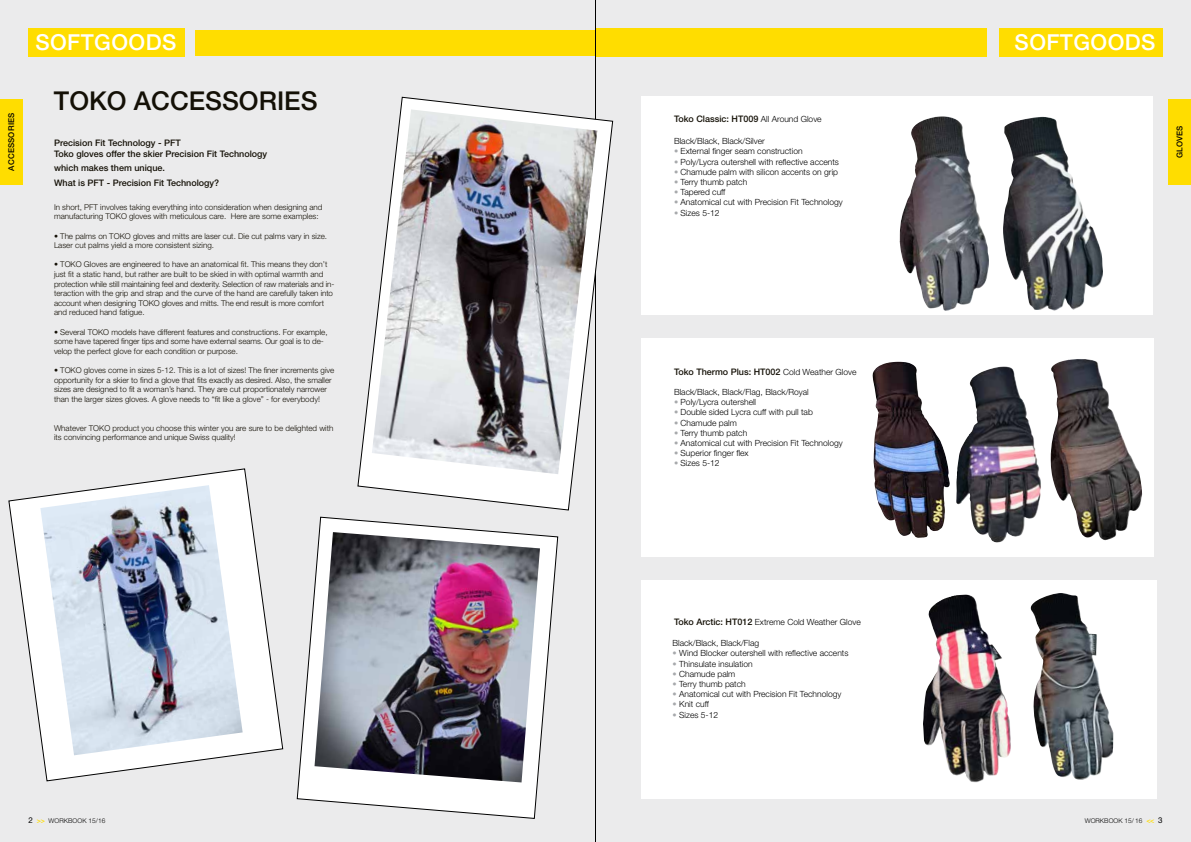
<style>
.page{position:relative;width:1191px;height:842px;background:#fff}
.page>*{position:absolute;margin:0;border:0;box-sizing:border-box;transform-origin:0 0}
.t1{font:500 26px "Helvetica Neue LT Std";color:#141006}
.t2{font:500 22px "Helvetica Neue LT Std";letter-spacing:.02em;color:#fff}
.t3{font:500 9px/10.8px "Helvetica Neue LT Std";color:#141006}
.t4{font:300 8.5px "Helvetica Neue LT Std";color:#000}
.t5{font:300 8px/9.6px "Helvetica Neue LT Std";color:#141006}
.t6{font:500 8px "Helvetica Neue LT Std";letter-spacing:.02em;color:#000}
.t7{font:300 6.5px "Helvetica Neue LT Std";letter-spacing:.01em;color:#000}
.s1{font-weight:300;font-size:8.5px;color:#000}
.s2{color:#a7a9ac}
.s3{font-weight:500;font-size:9px;color:#141006}
.s4{font-weight:400;font-size:8px}
.s5{font-weight:500;font-size:7px;color:#fd0}
</style>
<div class="page">
<div style="left:0;top:0;width:595px;height:842px;background:#ebebec"></div>
<div style="left:595px;top:0;width:596px;height:842px;background:#ebebec"></div>
<div style="left:595px;top:28px;width:392px;height:29px;background:#fd0"></div>
<div style="left:195px;top:30px;width:400px;height:25px;background:#fd0"></div>
<div style="left:28px;top:28px;width:157px;height:29px;background:#fd0"></div>
<div style="left:998px;top:28px;width:164px;height:29px;background:#fd0"></div>
<hr style="left:595px;top:0;width:1px;height:842px;background:#000">
<div style="left:641px;top:580px;width:515px;height:218px;background:#fff"></div>
<div style="left:641px;top:339px;width:512px;height:218px;background:#fff"></div>
<svg style="left:8px;top:468px;width:276px;height:314px"></svg>
<img style="left:40px;top:485px;width:203px;height:270px">
<img style="left:1050px;top:359px;width:92px;height:181px">
<img style="left:923px;top:595px;width:88px;height:188px">
<div style="left:641px;top:97px;width:511px;height:218px;background:#fff"></div>
<img style="left:956px;top:367px;width:85px;height:176px">
<img style="left:872px;top:363px;width:73px;height:175px">
<img style="left:1030px;top:593px;width:83px;height:187px">
<img style="left:899px;top:116px;width:90px;height:195px">
<img style="left:1003px;top:117px;width:100px;height:194px">
<svg style="left:357px;top:96px;width:257px;height:415px"></svg>
<img style="left:372px;top:109px;width:225px;height:365px">
<svg style="left:296px;top:516px;width:263px;height:303px"></svg>
<img style="left:314px;top:532px;width:226px;height:250px">
<div style="left:1168px;top:99px;width:23px;height:85px;background:#fd0"></div>
<div style="left:0;top:99px;width:23px;height:85px;background:#fd0"></div>
<h2 class="t2" style="left:35px;top:29px;width:142px">SOFTGOODS</h2>
<h2 class="t2" style="left:1014px;top:29px;width:142px">SOFTGOODS</h2>
<h1 class="t1" style="left:54px;top:86px;width:265px">TOKO ACCESSORIES</h1>
<p class="t6" style="left:7px;top:171px;width:60px;rotate:-90deg">ACCESSORIES</p>
<p class="t3" style="left:674px;top:113px;width:149px">Toko Classic: HT009 <span class="s1">All Around Glove</span></p>
<p class="t4" style="left:674px;top:136px;width:92px">Black/Black, Black/Silver</p>
<p class="t4" style="left:674px;top:146px;width:130px"><span class="s2">•</span> External finger seam construction</p>
<p class="t4" style="left:674px;top:156px;width:167px"><span class="s2">•</span> Poly/Lycra outershell with reflective accents</p>
<p class="t4" style="left:674px;top:167px;width:166px"><span class="s2">•</span> Chamude palm with silicon accents on grip</p>
<p class="t4" style="left:674px;top:177px;width:75px"><span class="s2">•</span> Terry thumb patch</p>
<p class="t4" style="left:674px;top:187px;width:53px"><span class="s2">•</span> Tapered cuff</p>
<p class="t4" style="left:674px;top:197px;width:170px"><span class="s2">•</span> Anatomical cut with Precision Fit Technology</p>
<p class="t4" style="left:674px;top:207px;width:47px"><span class="s2">•</span> Sizes 5-12</p>
<p class="t3" style="left:54px;top:137px;width:215px">Precision Fit Technology - PFT<br>Toko gloves offer the skier Precision Fit Technology</p>
<p class="t3" style="left:54px;top:161px;width:167px;line-height:14.4px">which makes them unique.<br>What is PFT - Precision Fit Technology?</p>
<p class="t5" style="left:54px;top:202px;width:270px">In short, PFT involves taking everything into consideration when designing and manufacturing TOKO gloves with meticulous care. Here are some examples:</p>
<p class="t5" style="left:54px;top:231px;width:275px">• The palms on TOKO gloves and mitts are laser cut. Die cut palms vary in size.<br>Laser cut palms yield a more consistent sizing.</p>
<p class="t5" style="left:54px;top:259px;width:282px">• TOKO Gloves are engineered to have an anatomical fit. This means they don’t just fit a static hand, but rather are built to be skied in with optimal warmth and protection while still maintaining feel and dexterity. Selection of raw materials and in&shy;teraction with the grip and strap and the curve of the hand are carefully taken into account when designing TOKO gloves and mitts. The end result is more comfort and reduced hand fatigue.</p>
<p class="t5" style="left:54px;top:327px;width:275px">• Several TOKO models have different features and constructions. For example, some have tapered finger tips and some have external seams. Our goal is to de&shy;velop the perfect glove for each condition or purpose.</p>
<p class="t5" style="left:54px;top:365px;width:282px">• TOKO gloves come in sizes 5-12. This is a lot of sizes! The finer increments give opportunity for a skier to find a glove that fits exactly as desired. Also, the smaller sizes are designed to fit a woman’s hand. They are cut proportionately narrower than the larger sizes gloves. A glove needs to “fit like a glove” - for everybody!</p>
<p class="t5" style="left:54px;top:423px;width:281px">Whatever TOKO product you choose this winter you are sure to be delighted with its convincing performance and unique Swiss quality!</p>
<p class="t3" style="left:674px;top:367px;width:184px">Toko Thermo Plus: HT002 <span class="s1">Cold Weather Glove</span></p>
<p class="t4" style="left:674px;top:387px;width:136px">Black/Black, Black/Flag, Black/Royal</p>
<p class="t4" style="left:674px;top:397px;width:84px"><span class="s2">•</span> Poly/Lycra outershell</p>
<p class="t4" style="left:674px;top:407px;width:140px"><span class="s2">•</span> Double sided Lycra cuff with pull tab</p>
<p class="t4" style="left:674px;top:417px;width:64px"><span class="s2">•</span> Chamude palm</p>
<p class="t4" style="left:674px;top:428px;width:75px"><span class="s2">•</span> Terry thumb patch</p>
<p class="t4" style="left:674px;top:438px;width:170px"><span class="s2">•</span> Anatomical cut with Precision Fit Technology</p>
<p class="t4" style="left:674px;top:448px;width:76px"><span class="s2">•</span> Superior finger flex</p>
<p class="t4" style="left:674px;top:458px;width:47px"><span class="s2">•</span> Sizes 5-12</p>
<p class="t6" style="left:1174px;top:158px;width:34px;rotate:-90deg">GLOVES</p>
<p class="t4" style="left:674px;top:617px;width:188px"><span class="s3">Toko Arctic: HT012</span> Extreme Cold Weather Glove</p>
<p class="t4" style="left:672px;top:638px;width:88px">Black/Black, Black/Flag</p>
<p class="t4" style="left:672px;top:648px;width:177px"><span class="s2">•</span> Wind Blocker outershell with reflective accents</p>
<p class="t4" style="left:672px;top:658px;width:82px"><span class="s2">•</span> Thinsulate insulation</p>
<p class="t4" style="left:672px;top:669px;width:64px"><span class="s2">•</span> Chamude palm</p>
<p class="t4" style="left:672px;top:679px;width:75px"><span class="s2">•</span> Terry thumb patch</p>
<p class="t4" style="left:672px;top:689px;width:170px"><span class="s2">•</span> Anatomical cut with Precision Fit Technology</p>
<p class="t4" style="left:672px;top:699px;width:38px"><span class="s2">•</span> Knit cuff</p>
<p class="t4" style="left:672px;top:709px;width:47px"><span class="s2">•</span> Sizes 5-12</p>
<p class="t7" style="left:28px;top:816px;width:79px"><span class="s4">2</span> <span class="s5">&gt;&gt;</span> WORKBOOK 15/16</p>
<p class="t7" style="left:1084px;top:816px;width:79px">WORKBOOK 15/ 16 <span class="s5">&lt;&lt;</span> <span class="s4">3</span></p>
</div>
